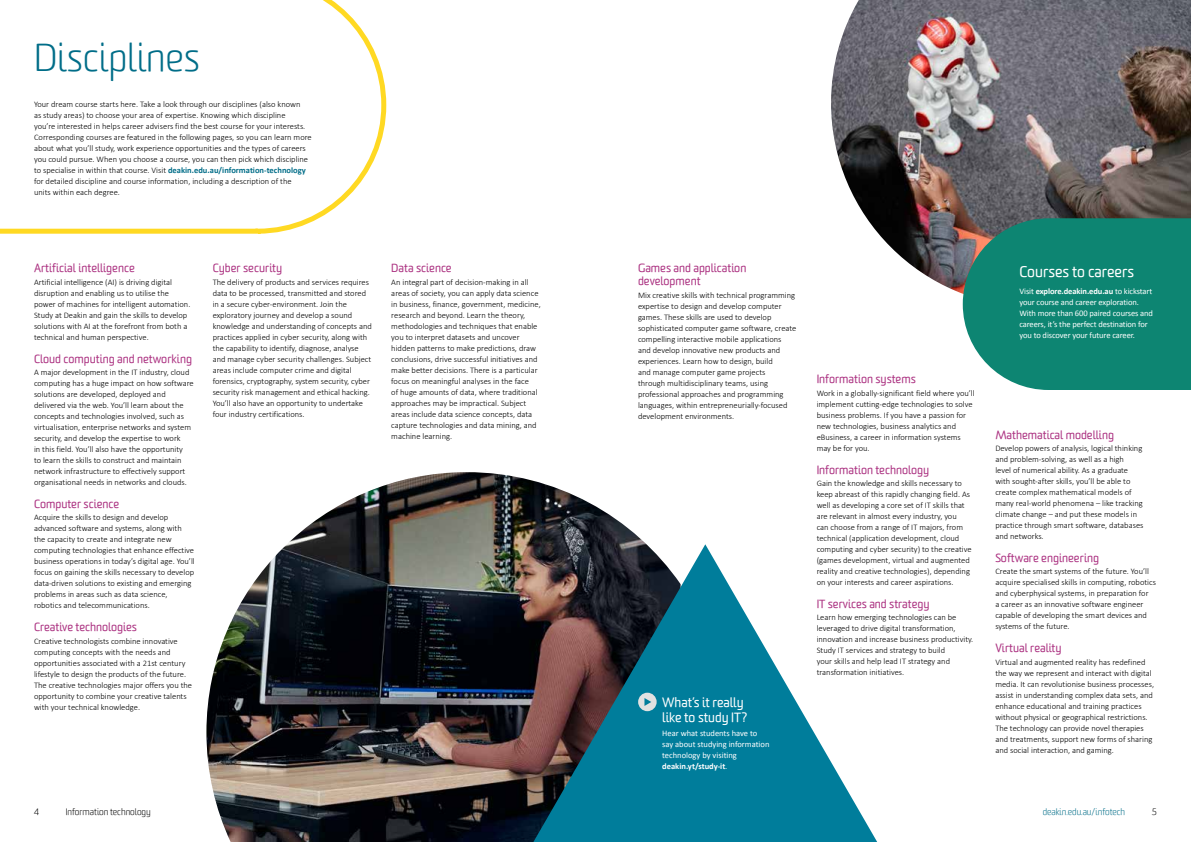
<style>
.page{position:relative;width:1191px;height:842px;background:#fff}
.page>*{position:absolute;margin:0;border:0;box-sizing:border-box;transform-origin:0 0}
.t1{font:300 38px "Worldly";color:#006d88}
.t2{font:15px "Worldly";letter-spacing:-.005em;color:#fff}
.t3{font:13px/15px "Worldly";color:#fff}
.t4{font:11.5px/13px "Worldly";color:#ac3382}
.t5{font:300 9px "Worldly";color:#000}
.page_number_footer{font:300 9px "Worldly";color:#006d88}
.body_text{font:300 8.5px/11px "Calibri";color:#000}
.breakout_text_white{font:8.5px/11px "Calibri";letter-spacing:-.01em;color:#fff}
.s1{font-weight:700;color:#006d88}
.s2{font-weight:700}
</style>
<div class="page">
<svg style="left:0;top:0;width:387px;height:234px"></svg>
<img style="left:206px;top:472px;width:440px;height:370px">
<svg style="left:533px;top:544px;width:344px;height:298px;fill:#007d9b"></svg>
<img style="left:831px;top:0;width:360px;height:294px">
<svg style="left:962px;top:218px;width:229px;height:172px;background:#1c8877"></svg>
<div style="left:638px;top:693px;width:18px;height:18px;background:#e1e1e1;border-radius:50%"></div>
<svg style="left:644px;top:698px;width:7px;height:8px"></svg>
<h2 class="t1" style="left:34px;top:35px;width:167px">Disciplines</h2>
<p class="body_text" style="left:34px;top:98px;width:279px">Your dream course starts here. Take a look through our disciplines (also known<br>as study areas) to choose your area of expertise. Knowing which discipline<br>you’re interested in helps career advisers find the best course for your interests.<br>Corresponding courses are featured in the following pages, so you can learn more about what you’ll study, work experience opportunities and the types of careers you could pursue. When you choose a course, you can then pick which discipline to specialise in within that course. Visit <span class="s1">deakin.edu.au/information-technology </span>for detailed discipline and course information, including a description of the<br>units within each degree.</p>
<h3 class="t4" style="left:34px;top:262px;width:102px">Artificial intelligence</h3>
<p class="body_text" style="left:34px;top:276px;width:158px">Artificial intelligence (AI) is driving digital disruption and enabling us to utilise the power of machines for intelligent automation.<br>Study at Deakin and gain the skills to develop solutions with AI at the forefront from both a technical and human perspective.</p>
<h3 class="t4" style="left:34px;top:352px;width:159px">Cloud computing and networking</h3>
<p class="body_text" style="left:34px;top:366px;width:161px">A major development in the IT industry, cloud computing has a huge impact on how software solutions are developed, deployed and delivered via the web. You’ll learn about the concepts and technologies involved, such as virtualisation, enterprise networks and system security, and develop the expertise to work<br>in this field. You’ll also have the opportunity<br>to learn the skills to construct and maintain network infrastructure to effectively support organisational needs in networks and clouds.</p>
<h3 class="t4" style="left:34px;top:498px;width:87px">Computer science</h3>
<p class="body_text" style="left:34px;top:512px;width:162px">Acquire the skills to design and develop advanced software and systems, along with the capacity to create and integrate new computing technologies that enhance effective business operations in today’s digital age. You’ll focus on gaining the skills necessary to develop data-driven solutions to existing and emerging problems in areas such as data science, robotics and telecommunications.</p>
<h3 class="t4" style="left:34px;top:621px;width:104px">Creative technologies</h3>
<p class="body_text" style="left:34px;top:635px;width:160px">Creative technologists combine innovative computing concepts with the needs and opportunities associated with a 21st century lifestyle to design the products of the future.<br>The creative technologies major offers you the opportunity to combine your creative talents with your technical knowledge.</p>
<h3 class="t4" style="left:213px;top:262px;width:71px">Cyber security</h3>
<p class="body_text" style="left:213px;top:276px;width:161px">The delivery of products and services requires data to be processed, transmitted and stored in a secure cyber-environment. Join the exploratory journey and develop a sound knowledge and understanding of concepts and practices applied in cyber security, along with the capability to identify, diagnose, analyse and manage cyber security challenges. Subject areas include computer crime and digital forensics, cryptography, system security, cyber security risk management and ethical hacking.<br>You’ll also have an opportunity to undertake four industry certifications.</p>
<h3 class="t4" style="left:391px;top:262px;width:62px">Data science</h3>
<p class="body_text" style="left:391px;top:276px;width:151px">An integral part of decision-making in all areas of society, you can apply data science in business, finance, government, medicine, research and beyond. Learn the theory, methodologies and techniques that enable you to interpret datasets and uncover hidden patterns to make predictions, draw conclusions, drive successful initiatives and make better decisions. There is a particular focus on meaningful analyses in the face<br>of huge amounts of data, where traditional approaches may be impractical. Subject areas include data science concepts, data capture technologies and data mining, and machine learning.</p>
<h3 class="t4" style="left:638px;top:262px;width:110px">Games and application development</h3>
<p class="body_text" style="left:638px;top:289px;width:160px">Mix creative skills with technical programming expertise to design and develop computer games. These skills are used to develop sophisticated computer game software, create compelling interactive mobile applications and develop innovative new products and experiences. Learn how to design, build<br>and manage computer game projects<br>through multidisciplinary teams, using professional approaches and programming languages, within entrepreneurially-focused development environments.</p>
<h3 class="t3" style="left:662px;top:695px;width:87px">What’s it really like to study IT?</h3>
<p class="breakout_text_white" style="left:662px;top:728px;width:109px">Hear what students have to say about studying information technology by visiting <span class="s2">deakin.yt/study-it</span>.</p>
<h3 class="t4" style="left:816px;top:373px;width:101px">Information systems</h3>
<p class="body_text" style="left:816px;top:387px;width:159px">Work in a globally-significant field where you’ll implement cutting-edge technologies to solve business problems. If you have a passion for new technologies, business analytics and eBusiness, a career in information systems may be for you.</p>
<h3 class="t4" style="left:816px;top:463px;width:114px">Information technology</h3>
<p class="body_text" style="left:816px;top:477px;width:156px">Gain the knowledge and skills necessary to keep abreast of this rapidly changing field. As well as developing a core set of IT skills that are relevant in almost every industry, you<br>can choose from a range of IT majors, from technical (application development, cloud computing and cyber security) to the creative (games development, virtual and augmented reality and creative technologies), depending on your interests and career aspirations.</p>
<h3 class="t4" style="left:816px;top:598px;width:114px">IT services and strategy</h3>
<p class="body_text" style="left:816px;top:612px;width:158px">Learn how emerging technologies can be leveraged to drive digital transformation, innovation and increase business productivity.<br>Study IT services and strategy to build<br>your skills and help lead IT strategy and transformation initiatives.</p>
<h3 class="t2" style="left:1019px;top:263px;width:116px">Courses to careers</h3>
<p class="breakout_text_white" style="left:1019px;top:285px;width:135px">Visit <span class="s2">explore.deakin.edu.au</span> to kickstart your course and career exploration.<br>With more than 600 paired courses and careers, it’s the perfect destination for you to discover your future career.</p>
<h3 class="t4" style="left:995px;top:428px;width:120px">Mathematical modelling</h3>
<p class="body_text" style="left:995px;top:442px;width:150px">Develop powers of analysis, logical thinking and problem-solving, as well as a high<br>level of numerical ability. As a graduate with sought‑after skills, you’ll be able to create complex mathematical models of many real-world phenomena – like tracking climate change – and put these models in practice through smart software, databases and networks.</p>
<h3 class="t4" style="left:995px;top:552px;width:105px">Software engineering</h3>
<p class="body_text" style="left:995px;top:566px;width:162px">Create the smart systems of the future. You’ll acquire specialised skills in computing, robotics and cyberphysical systems, in preparation for<br>a career as an innovative software engineer capable of developing the smart devices and systems of the future.</p>
<h3 class="t4" style="left:995px;top:642px;width:68px">Virtual reality</h3>
<p class="body_text" style="left:995px;top:656px;width:160px">Virtual and augmented reality has redefined the way we represent and interact with digital media. It can revolutionise business processes, assist in understanding complex data sets, and enhance educational and training practices without physical or geographical restrictions.<br>The technology can provide novel therapies and treatments, support new forms of sharing and social interaction, and gaming.</p>
<p class="t5" style="left:34px;top:806px;width:6px">4</p>
<p class="t5" style="left:66px;top:806px;width:87px">Information technology</p>
<p class="page_number_footer" style="left:1042px;top:806px;width:84px">deakin.edu.au/infotech</p>
<p class="t5" style="left:1151px;top:806px;width:7px">5</p>
</div>
